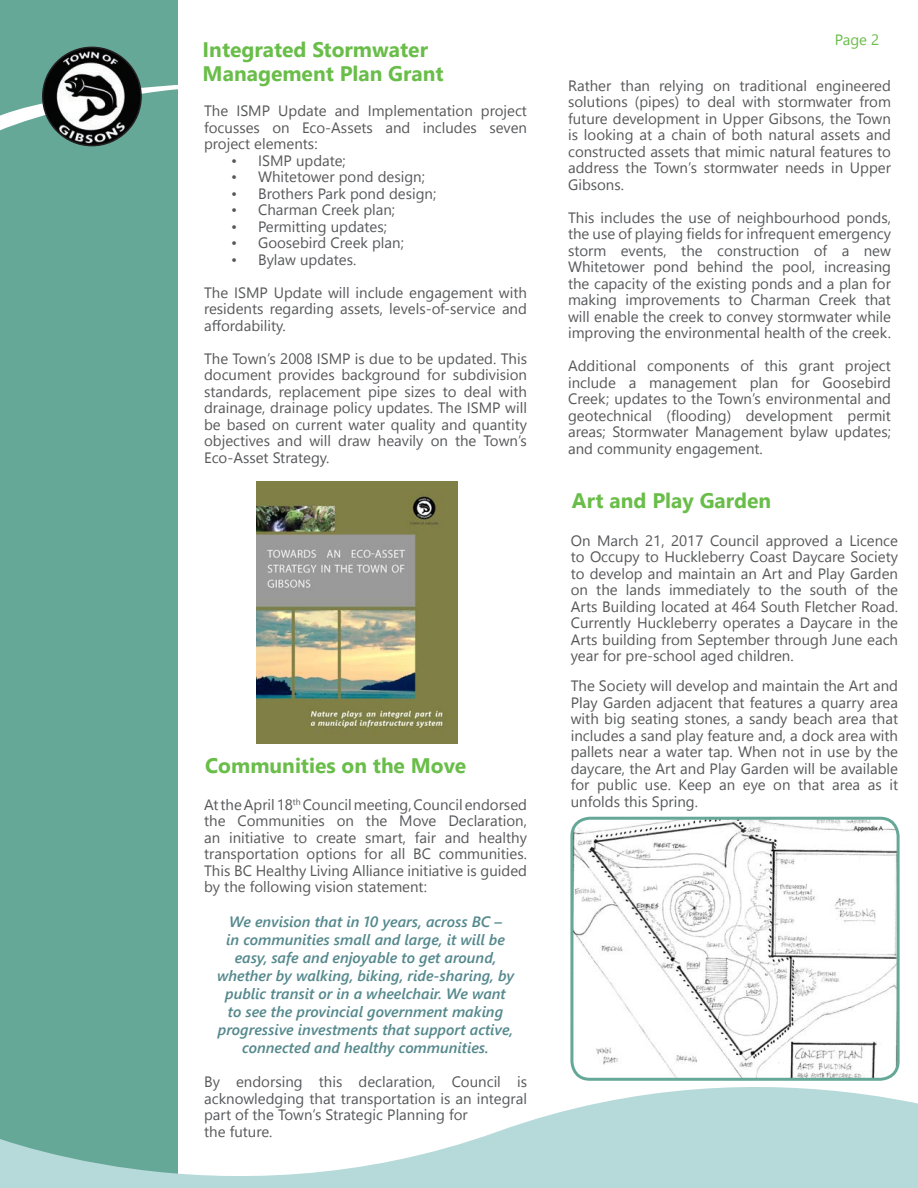
<style>
.page{position:relative;width:918px;height:1188px;background:#fff}
.page>*{position:absolute;margin:0;border:0;box-sizing:border-box;transform-origin:0 0}
.t1{font:700 21px/24px "Segoe UI";color:#69bd49}
.t2{font:15px/16.5px "Segoe UI";color:#57585a;text-align:justify}
.t3{font:italic 600 15px/18px "Segoe UI";color:#55898d;text-align:center}
.t4{font:15px "Segoe UI";color:#69bd49}
</style>
<div class="page">
<div style="left:0;top:0;width:178px;height:1179px;background:#65a897"></div>
<svg style="left:0;top:1087px;width:918px;height:101px;fill:#b6d9da"></svg>
<svg style="left:0;top:83px;width:178px;height:64px"></svg>
<img style="left:43px;top:47px;width:98px;height:99px;border-radius:49px">
<div style="left:42px;top:47px;width:100px;height:99px;border:2px solid #231f20;border-radius:50%"></div>
<img style="left:574px;top:818px;width:322px;height:259px">
<div style="left:570px;top:817px;width:330px;height:264px;border:3px solid #65a897;border-radius:18px"></div>
<img style="left:256px;top:481px;width:201px;height:263px">
<p class="t4" style="left:835px;top:28px;width:46px">Page 2</p>
<h1 class="t1" style="left:203px;top:37px;width:243px">Integrated Stormwater<br>Management Plan Grant</h1>
<p class="t2" style="left:204px;top:102px;width:324px">The ISMP Update and Implementation project focusses on Eco-Assets and includes seven project elements:</p>
<p class="t2" style="left:231px;top:152px;width:116px">• ISMP update;</p>
<p class="t2" style="left:231px;top:168px;width:195px">• Whitetower pond design;</p>
<p class="t2" style="left:231px;top:185px;width:207px">• Brothers Park pond design;</p>
<p class="t2" style="left:231px;top:201px;width:166px">• Charman Creek plan;</p>
<p class="t2" style="left:231px;top:218px;width:157px">• Permitting updates;</p>
<p class="t2" style="left:231px;top:234px;width:174px">• Goosebird Creek plan;</p>
<p class="t2" style="left:231px;top:251px;width:127px">• Bylaw updates.</p>
<p class="t2" style="left:204px;top:284px;width:324px">The ISMP Update will include engagement with residents regarding assets, levels-of-service and affordability.</p>
<p class="t2" style="left:204px;top:350px;width:324px">The Town’s 2008 ISMP is due to be updated. This document provides background for subdivision standards, replacement pipe sizes to deal with drainage, drainage policy updates. The ISMP will be based on current water quality and quantity objectives and will draw heavily on the Town’s Eco-Asset Strategy.</p>
<p class="t2" style="left:568px;top:77px;width:324px">Rather than relying on traditional engineered solutions (pipes) to deal with stormwater from future development in Upper Gibsons, the Town is looking at a chain of both natural assets and constructed assets that mimic natural features to address the Town’s stormwater needs in Upper Gibsons.</p>
<p class="t2" style="left:568px;top:209px;width:324px">This includes the use of neighbourhood ponds, the use of playing fields for infrequent emergency storm events, the construction of a new Whitetower pond behind the pool, increasing the capacity of the existing ponds and a plan for making improvements to Charman Creek that will enable the creek to convey stormwater while improving the environmental health of the creek.</p>
<p class="t2" style="left:568px;top:357px;width:324px">Additional components of this grant project include a management plan for Goosebird Creek; updates to the Town’s environmental and geotechnical (flooding) development permit areas; Stormwater Management bylaw updates; and community engagement.</p>
<h1 class="t1" style="left:572px;top:489px;width:201px">Art and Play Garden</h1>
<p class="t2" style="left:571px;top:532px;width:329px">On March 21, 2017 Council approved a Licence to Occupy to Huckleberry Coast Daycare Society to develop and maintain an Art and Play Garden on the lands immediately to the south of the Arts Building located at 464 South Fletcher Road.<br>Currently Huckleberry operates a Daycare in the Arts building from September through June each year for pre-school aged children.</p>
<p class="t2" style="left:571px;top:678px;width:329px">The Society will develop and maintain the Art and Play Garden adjacent that features a quarry area with big seating stones, a sandy beach area that includes a sand play feature and, a dock area with pallets near a water tap. When not in use by the daycare, the Art and Play Garden will be available for public use. Keep an eye on that area as it</p>
<h1 class="t1" style="left:205px;top:754px;width:263px">Communities on the Move</h1>
<p class="t2" style="left:204px;top:796px;width:324px">At the April 18<sup>th</sup> Council meeting, Council endorsed</p>
<p class="t2" style="left:571px;top:793px;width:129px">unfolds this Spring.</p>
<p class="t2" style="left:204px;top:812px;width:324px">the Communities on the Move Declaration, an initiative to create smart, fair and healthy transportation options for all BC communities.<br>This BC Healthy Living Alliance initiative is guided by the following vision statement:</p>
<p class="t3" style="left:217px;top:912px;width:298px">We envision that in 10 years, across BC –<br>in communities small and large, it will be easy, safe and enjoyable to get around, whether by walking, biking, ride-sharing, by public transit or in a wheelchair. We want to see the provincial government making progressive investments that support active, connected and healthy communities.</p>
<p class="t2" style="left:204px;top:1073px;width:324px;text-align:left">By endorsing this declaration, Council is acknowledging that transportation is an integral part of the Town’s Strategic Planning for<br>the future.</p>
</div>
